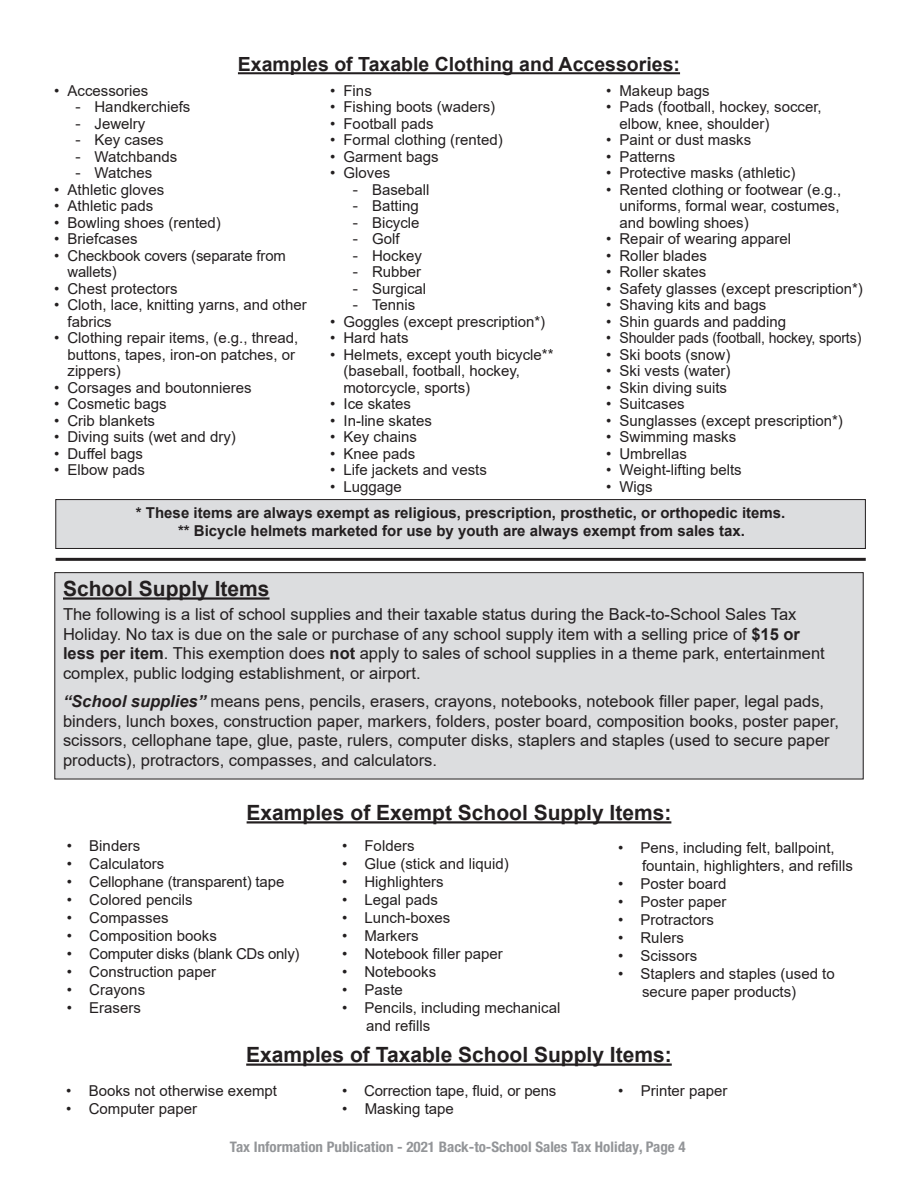
<style>
.page{position:relative;width:918px;height:1188px;background:#fff}
.page>*{position:absolute;margin:0;border:0;box-sizing:border-box;transform-origin:0 0}
.t1{font:700 21px "Arial";color:#231f20}
.t2{font:700 19.5px "Arial";color:#231f20}
.t3{font:16.5px/19.5px "Arial";color:#231f20}
.t4{font:15px/16.5px "Arial";color:#231f20}
.t5{font:700 15px "Arial";color:#231f20}
.t6{font:15px "Arial";color:#231f20;scale:.94 1}
.t7{font:15px "Arial";letter-spacing:-.02em;color:#231f20}
.t8{font:700 condensed 14.55px "Helvetica Neue LT Std";color:#939598}
.s1{font-family:"Helvetica Neue LT Std"}
.s2{font-weight:700}
.s3{font-weight:700;font-style:italic}
.s4{font-size:14.7px}
</style>
<div class="page">
<div style="left:56px;top:500px;width:809px;height:48px;background:#dcdddf"></div>
<div style="left:55px;top:499px;width:811px;height:50px;border:1px solid #231f20"></div>
<hr style="left:238px;top:72px;width:442px;height:2px;background:#231f20">
<div style="left:55px;top:573px;width:808px;height:206px;background:#dcdddf"></div>
<div style="left:54px;top:572px;width:810px;height:207px;border:1px solid #231f20"></div>
<hr style="left:63px;top:597px;width:207px;height:3px;background:#231f20">
<hr style="left:247px;top:821px;width:424px;height:3px;background:#231f20">
<hr style="left:246px;top:1064px;width:426px;height:2px;background:#231f20">
<hr style="left:56px;top:558px;width:810px;height:3px;background:#231f20">
<p class="t2" style="left:238px;top:51px;width:444px">Examples of Taxable Clothing and Accessories:</p>
<p class="t4" style="left:330px;top:82px;width:43px">• Fins</p>
<p class="t4" style="left:330px;top:98px;width:167px">• Fishing boots (waders)</p>
<p class="t4" style="left:330px;top:115px;width:105px">• Football pads</p>
<p class="t4" style="left:330px;top:131px;width:174px">• Formal clothing (rented)</p>
<p class="t4" style="left:330px;top:148px;width:110px">• Garment bags</p>
<p class="t4" style="left:330px;top:164px;width:62px">• Gloves</p>
<p class="t4" style="left:352px;top:181px;width:79px"><span class="s1">-</span> Baseball</p>
<p class="t4" style="left:352px;top:197px;width:68px"><span class="s1">-</span> Batting</p>
<p class="t4" style="left:352px;top:214px;width:69px"><span class="s1">-</span> Bicycle</p>
<p class="t4" style="left:352px;top:230px;width:49px"><span class="s1">-</span> Golf</p>
<p class="t4" style="left:352px;top:247px;width:71px"><span class="s1">-</span> Hockey</p>
<p class="t4" style="left:352px;top:263px;width:70px"><span class="s1">-</span> Rubber</p>
<p class="t4" style="left:352px;top:280px;width:75px"><span class="s1">-</span> Surgical</p>
<p class="t4" style="left:352px;top:296px;width:64px"><span class="s1">-</span> Tennis</p>
<p class="t4" style="left:330px;top:313px;width:217px">• Goggles (except prescription*)</p>
<p class="t4" style="left:330px;top:329px;width:80px">• Hard hats</p>
<p class="t4" style="left:344px;top:346px;width:212px;text-indent:-14px">• Helmets, except youth bicycle** (baseball, football, hockey, motorcycle, sports)</p>
<p class="t4" style="left:330px;top:395px;width:83px">• Ice skates</p>
<p class="t4" style="left:330px;top:412px;width:103px">• In-line skates</p>
<p class="t4" style="left:330px;top:428px;width:88px">• Key chains</p>
<p class="t4" style="left:330px;top:445px;width:87px">• Knee pads</p>
<p class="t4" style="left:330px;top:461px;width:158px">• Life jackets and vests</p>
<p class="t4" style="left:330px;top:478px;width:73px">• Luggage</p>
<p class="t4" style="left:54px;top:82px;width:96px">• Accessories</p>
<p class="t4" style="left:75px;top:98px;width:117px"><span class="s1">-</span> Handkerchiefs</p>
<p class="t4" style="left:75px;top:115px;width:72px"><span class="s1">-</span> Jewelry</p>
<p class="t4" style="left:75px;top:131px;width:90px"><span class="s1">-</span> Key cases</p>
<p class="t4" style="left:75px;top:148px;width:104px"><span class="s1">-</span> Watchbands</p>
<p class="t4" style="left:75px;top:164px;width:79px"><span class="s1">-</span> Watches</p>
<p class="t4" style="left:54px;top:181px;width:112px">• Athletic gloves</p>
<p class="t4" style="left:54px;top:197px;width:101px">• Athletic pads</p>
<p class="t4" style="left:54px;top:214px;width:168px">• Bowling shoes (rented)</p>
<p class="t4" style="left:54px;top:230px;width:85px">• Briefcases</p>
<p class="t4" style="left:68px;top:247px;width:220px;text-indent:-14px">• Checkbook covers (separate from wallets)</p>
<p class="t4" style="left:54px;top:280px;width:125px">• Chest protectors</p>
<p class="t4" style="left:68px;top:296px;width:241px;text-indent:-14px">• Cloth, lace, knitting yarns, and other fabrics</p>
<p class="t4" style="left:68px;top:329px;width:232px;text-indent:-14px">• Clothing repair items, (e.g., thread, buttons, tapes, iron-on patches, or zippers)</p>
<p class="t4" style="left:54px;top:379px;width:199px">• Corsages and boutonnieres</p>
<p class="t4" style="left:54px;top:395px;width:114px">• Cosmetic bags</p>
<p class="t4" style="left:54px;top:412px;width:103px">• Crib blankets</p>
<p class="t4" style="left:54px;top:428px;width:183px">• Diving suits (wet and dry)</p>
<p class="t4" style="left:54px;top:445px;width:91px">• Duffel bags</p>
<p class="t4" style="left:54px;top:461px;width:93px">• Elbow pads</p>
<p class="t4" style="left:606px;top:82px;width:105px">• Makeup bags</p>
<p class="t4" style="left:620px;top:98px;width:204px;text-indent:-14px">• Pads (football, hockey, soccer, elbow, knee, shoulder)</p>
<p class="t4" style="left:606px;top:131px;width:147px">• Paint or dust masks</p>
<p class="t4" style="left:606px;top:148px;width:71px">• Patterns</p>
<p class="t4" style="left:606px;top:164px;width:191px">• Protective masks (athletic)</p>
<p class="t4" style="left:620px;top:181px;width:223px;text-align:justify;text-indent:-14px">• Rented clothing or footwear (e.g., uniforms, formal wear, costumes, and bowling shoes)</p>
<p class="t4" style="left:606px;top:230px;width:187px">• Repair of wearing apparel</p>
<p class="t4" style="left:606px;top:247px;width:103px">• Roller blades</p>
<p class="t4" style="left:606px;top:263px;width:102px">• Roller skates</p>
<p class="t4" style="left:606px;top:280px;width:258px">• Safety glasses (except prescription*)</p>
<p class="t4" style="left:606px;top:296px;width:162px">• Shaving kits and bags</p>
<p class="t4" style="left:606px;top:313px;width:182px">• Shin guards and padding</p>
<p class="t6" style="left:606px;top:327px;width:273px">• Shoulder pads (football, hockey, sports)</p>
<p class="t4" style="left:606px;top:346px;width:126px">• Ski boots (snow)</p>
<p class="t4" style="left:606px;top:362px;width:126px">• Ski vests (water)</p>
<p class="t4" style="left:606px;top:379px;width:123px">• Skin diving suits</p>
<p class="t4" style="left:606px;top:395px;width:80px">• Suitcases</p>
<p class="t4" style="left:606px;top:412px;width:238px">• Sunglasses (except prescription*)</p>
<p class="t4" style="left:606px;top:428px;width:132px">• Swimming masks</p>
<p class="t4" style="left:606px;top:445px;width:82px">• Umbrellas</p>
<p class="t4" style="left:606px;top:461px;width:137px">• Weight-lifting belts</p>
<p class="t4" style="left:606px;top:478px;width:48px">• Wigs</p>
<p class="t5" style="left:136px;top:502px;width:651px">* These items are always exempt as religious, prescription, prosthetic, or orthopedic items.</p>
<p class="t5" style="left:178px;top:520px;width:568px">** Bicycle helmets marketed for use by youth are always exempt from sales tax.</p>
<p class="t1" style="left:63px;top:574px;width:208px">School Supply Items</p>
<p class="t3" style="left:63px;top:605px;width:763px">The following is a list of school supplies and their taxable status during the Back-to-School Sales Tax Holiday. No tax is due on the sale or purchase of any school supply item with a selling price of <span class="s2">$15 or less per item</span>. This exemption does <span class="s2">not</span> apply to sales of school supplies in a theme park, entertainment complex, public lodging establishment, or airport.</p>
<p class="t3" style="left:63px;top:692px;width:777px"><span class="s3">“School supplies”</span> means pens, pencils, erasers, crayons, notebooks, notebook filler paper, legal pads, binders, lunch boxes, construction paper, markers, folders, poster board, composition books, poster paper, scissors, cellophane tape, glue, paste, rulers, computer disks, staplers and staples (used to secure paper products), protractors, compasses, and calculators.</p>
<p class="t1" style="left:247px;top:798px;width:426px">Examples of Exempt School Supply Items:</p>
<p class="t4" style="left:67px;top:837px;width:75px">• Binders</p>
<p class="t4" style="left:67px;top:855px;width:99px">• Calculators</p>
<p class="t4" style="left:67px;top:873px;width:219px">• Cellophane (transparent) tape</p>
<p class="t4" style="left:67px;top:891px;width:127px">• Colored pencils</p>
<p class="t4" style="left:67px;top:909px;width:103px">• Compasses</p>
<p class="t4" style="left:67px;top:927px;width:152px">• Composition books</p>
<p class="t7" style="left:67px;top:943px;width:234px">• Computer disks (blank CDs only)</p>
<p class="t4" style="left:67px;top:963px;width:151px">• Construction paper</p>
<p class="t4" style="left:67px;top:981px;width:80px">• Crayons</p>
<p class="t4" style="left:67px;top:999px;width:76px">• Erasers</p>
<p class="t4" style="left:342px;top:837px;width:74px">• Folders</p>
<p class="t4" style="left:342px;top:855px;width:168px">• Glue (stick and liquid)</p>
<p class="t4" style="left:342px;top:873px;width:103px">• Highlighters</p>
<p class="t4" style="left:342px;top:891px;width:97px">• Legal pads</p>
<p class="t4" style="left:342px;top:909px;width:110px">• Lunch-boxes</p>
<p class="t4" style="left:342px;top:927px;width:78px">• Markers</p>
<p class="t4" style="left:342px;top:945px;width:162px">• Notebook filler paper</p>
<p class="t4" style="left:342px;top:963px;width:96px">• Notebooks</p>
<p class="t4" style="left:342px;top:981px;width:62px">• Paste</p>
<p class="t4" style="left:366px;top:999px;width:196px;line-height:18px;text-indent:-24px">• Pencils, including mechanical and refills</p>
<p class="t4" style="left:642px;top:838px;width:212px;line-height:18px;text-indent:-24px">• Pens, including felt, ballpoint, fountain, highlighters, and refills</p>
<p class="t4" style="left:618px;top:875px;width:110px">• Poster board</p>
<p class="t4" style="left:618px;top:893px;width:110px">• Poster paper</p>
<p class="t4" style="left:618px;top:911px;width:97px">• Protractors</p>
<p class="t4" style="left:618px;top:929px;width:67px">• Rulers</p>
<p class="t4" style="left:618px;top:947px;width:81px">• Scissors</p>
<p class="t4" style="left:642px;top:964px;width:194px;line-height:18px;text-indent:-24px">• Staplers and staples (used to secure paper products)</p>
<p class="t1" style="left:246px;top:1040px;width:427px">Examples of Taxable School Supply Items:</p>
<p class="t4" style="left:66px;top:1082px;width:213px">• Books not otherwise exempt</p>
<p class="t4" style="left:66px;top:1100px;width:133px">• Computer paper</p>
<p class="t4" style="left:342px;top:1082px;width:216px">• Correction tape, fluid, or pens</p>
<p class="t4" style="left:342px;top:1100px;width:113px">• Masking tape</p>
<p class="t4" style="left:618px;top:1082px;width:111px">• Printer paper</p>
<p class="t8" style="left:230px;top:1138px;width:457px">Tax Information Publication - 2021 Back-to-School Sales Tax Holiday<span class="s4">, Page 4</span></p>
</div>
